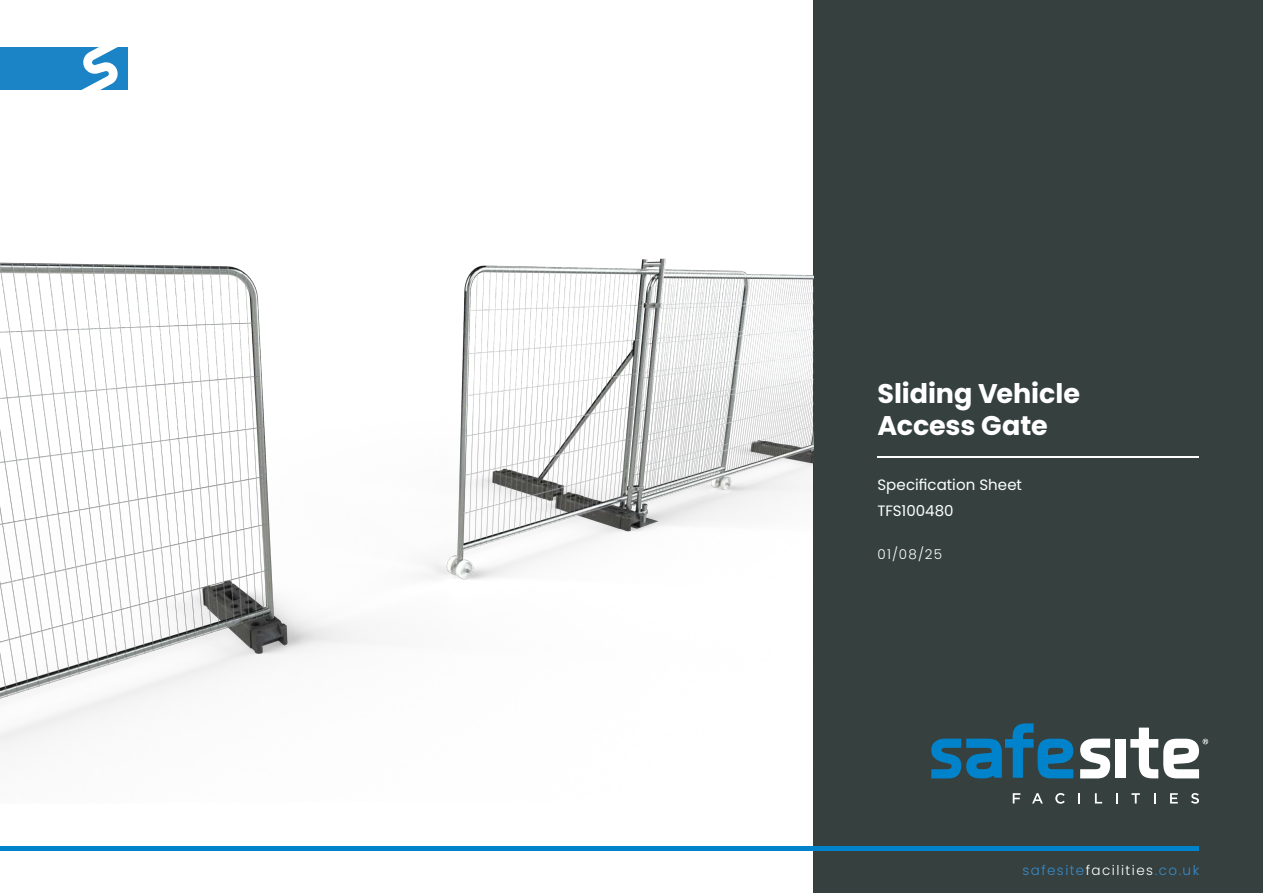
<style>
.page{position:relative;width:1263px;height:893px;background:#fff}
.page>*{position:absolute;margin:0;border:0;box-sizing:border-box;transform-origin:0 0}
.t1{font:700 27px/32.4px "Poppins";letter-spacing:-.005em;color:#fff}
.t2{font:15px "Poppins";letter-spacing:.005em;color:#fff}
.t3{font:300 13.5px "Poppins";letter-spacing:.11em;color:#398bca}
.t4{font:300 13.5px "Poppins";color:#fff}
.s1{color:#fff}
</style>
<div class="page">
<div style="left:814px;top:0;width:449px;height:893px;background:#35403f"></div>
<svg style="left:931px;top:723px;width:142px;height:55px"></svg>
<div style="left:1115px;top:739px;width:10px;height:38px;background:#fff"></div>
<svg style="left:1080px;top:739px;width:30px;height:39px"></svg>
<svg style="left:1013px;top:793px;width:7px;height:10px"></svg>
<svg style="left:1032px;top:793px;width:11px;height:10px"></svg>
<svg style="left:1055px;top:793px;width:10px;height:11px"></svg>
<svg style="left:1078px;top:793px;width:2px;height:10px"></svg>
<svg style="left:1095px;top:793px;width:7px;height:10px"></svg>
<svg style="left:1116px;top:793px;width:2px;height:10px"></svg>
<svg style="left:1131px;top:793px;width:9px;height:10px"></svg>
<svg style="left:1170px;top:793px;width:8px;height:10px"></svg>
<svg style="left:1191px;top:793px;width:8px;height:11px"></svg>
<svg style="left:1130px;top:728px;width:78px;height:50px"></svg>
<hr style="left:877px;top:456px;width:322px;height:2px;background:#fff">
<img style="left:0;top:135px;width:814px;height:669px">
<hr style="left:0;top:846px;width:1199px;height:4px;background:#0083ca">
<div style="left:0;top:47px;width:128px;height:42px;background:#1b84c6"></div>
<svg style="left:83px;top:47px;width:35px;height:42px"></svg>
<p class="t1" style="left:877px;top:377px;width:204px">Sliding Vehicle<br>Access Gate</p>
<p class="t2" style="left:877px;top:476px;width:146px">Specification Sheet</p>
<p class="t2" style="left:877px;top:502px;width:78px">TFS100480</p>
<p class="t4" style="left:877px;top:547px;width:66px">01/08/25</p>
<p class="t3" style="left:1022px;top:862px;width:178px">safesite<span class="s1">facilities</span>.co.uk</p>
</div>
